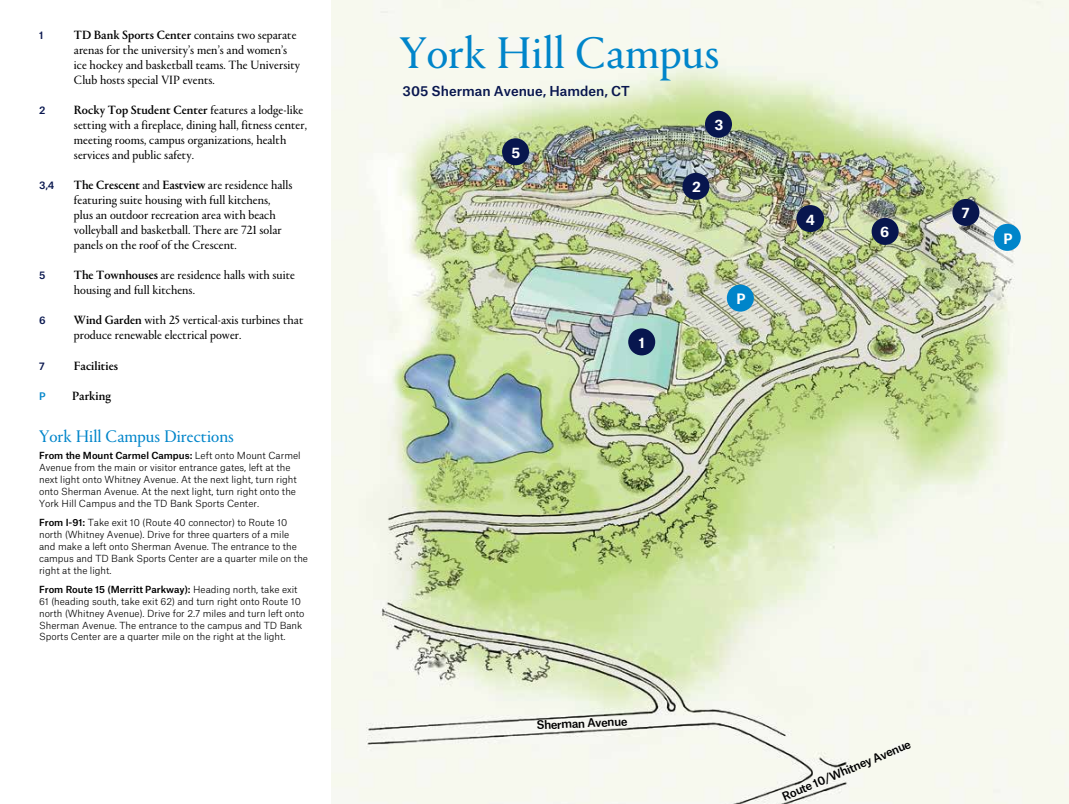
<style>
.page{position:relative;width:1069px;height:804px;background:#fff}
.page>*{position:absolute;margin:0;border:0;box-sizing:border-box;transform-origin:0 0}
.t1{font:46.25px "Portrait Q";color:#0085ca}
.t2{font:17.5px "Portrait Q";color:#0085ca}
.t3{font:700 13.75px "Atlas Grotesk";color:#fff}
.t4{font:500 13.12px "Atlas Grotesk";color:#08164e}
.t5{font:12.5px/15px "Portrait Q";color:#000}
.t6{font:500 12.5px "Portrait Q";color:#000}
.t7{font:500 11.25px "Atlas Grotesk";color:#000}
.t8{font:500 10px "Atlas Grotesk";color:#08164e}
.t9{font:500 10px "Atlas Grotesk";color:#0085ca}
.t10{font:300 9.38px/11.9px "Atlas Grotesk";color:#000}
.s1{font-weight:500}
</style>
<div class="page">
<img style="left:332px;top:0;width:736px;height:803px">
<div style="left:628px;top:328px;width:27px;height:27px;background:#08164e;border-radius:50%"></div>
<div style="left:682px;top:173px;width:27px;height:27px;background:#08164e;border-radius:50%"></div>
<div style="left:704px;top:111px;width:27px;height:27px;background:#08164e;border-radius:50%"></div>
<div style="left:502px;top:138px;width:27px;height:27px;background:#08164e;border-radius:50%"></div>
<div style="left:871px;top:218px;width:27px;height:27px;background:#08164e;border-radius:50%"></div>
<div style="left:952px;top:199px;width:27px;height:27px;background:#08164e;border-radius:50%"></div>
<div style="left:993px;top:224px;width:27px;height:27px;background:#0085ca;border-radius:50%"></div>
<div style="left:726px;top:284px;width:27px;height:27px;background:#0085ca;border-radius:50%"></div>
<div style="left:796px;top:205px;width:27px;height:27px;background:#08164e;border-radius:50%"></div>
<p class="t8" style="left:39px;top:27px;width:6px">1</p>
<h3 class="t5" style="left:74px;top:27px;width:228px"><span class="s1">TD Bank Sports Center</span> contains two separate arenas for the university’s men’s and women’s ice hockey and basketball teams. The University Club hosts special VIP events.</h3>
<p class="t8" style="left:39px;top:102px;width:8px">2</p>
<h3 class="t5" style="left:74px;top:102px;width:234px"><span class="s1">Rocky Top Student Center</span> features a lodge-like setting with a fireplace, dining hall, fitness center, meeting rooms, campus organizations, health services and public safety.</h3>
<p class="t8" style="left:39px;top:177px;width:17px">3,4</p>
<h3 class="t5" style="left:74px;top:177px;width:220px"><span class="s1">The Crescent</span> and <span class="s1">Eastview</span> are residence halls featuring suite housing with full kitchens, plus an outdoor recreation area with beach volleyball and basketball. There are 721 solar panels on the roof of the Crescent.</h3>
<p class="t8" style="left:39px;top:267px;width:8px">5</p>
<h3 class="t5" style="left:74px;top:267px;width:222px"><span class="s1">The Townhouses</span> are residence halls with suite housing and full kitchens.</h3>
<p class="t8" style="left:39px;top:312px;width:8px">6</p>
<h3 class="t5" style="left:74px;top:312px;width:231px"><span class="s1">Wind Garden</span> with 25 vertical-axis turbines that produce renewable electrical power.</h3>
<p class="t8" style="left:39px;top:358px;width:7px">7</p>
<h3 class="t6" style="left:74px;top:357px;width:46px">Facilities</h3>
<p class="t9" style="left:39px;top:388px;width:8px">P</p>
<h3 class="t6" style="left:72px;top:387px;width:40px">Parking</h3>
<h2 class="t2" style="left:39px;top:424px;width:196px">York Hill Campus Directions</h2>
<p class="t10" style="left:39px;top:448px;width:263px"><span class="s1">From the Mount Carmel Campus:</span> Left onto Mount Carmel Avenue from the main or visitor entrance gates, left at the next light onto Whitney Avenue. At the next light, turn right onto Sherman Avenue. At the next light, turn right onto the York Hill Campus and the TD Bank Sports Center.</p>
<p class="t10" style="left:39px;top:515px;width:270px"><span class="s1">From I-91:</span> Take exit 10 (Route 40 connector) to Route 10 north (Whitney Avenue). Drive for three quarters of a mile and make a left onto Sherman Avenue. The entrance to the campus and TD Bank Sports Center are a quarter mile on the right at the light.</p>
<p class="t10" style="left:39px;top:582px;width:267px"><span class="s1">From Route 15 (Merritt Parkway):</span> Heading north, take exit 61 (heading south, take exit 62) and turn right onto Route 10 north (Whitney Avenue). Drive for 2.7 miles and turn left onto Sherman Avenue. The entrance to the campus and TD Bank Sports Center are a quarter mile on the right at the light.</p>
<h1 class="t1" style="left:399px;top:23px;width:321px">York Hill Campus</h1>
<h3 class="t4" style="left:402px;top:80px;width:229px">305 Sherman Avenue, Hamden, CT</h3>
<h3 class="t3" style="left:511px;top:142px;width:10px">5</h3>
<h3 class="t3" style="left:714px;top:113px;width:10px">3</h3>
<h3 class="t3" style="left:692px;top:176px;width:10px">2</h3>
<h3 class="t3" style="left:638px;top:331px;width:7px">1</h3>
<h3 class="t3" style="left:736px;top:288px;width:11px">P</h3>
<h3 class="t3" style="left:805px;top:208px;width:11px">4</h3>
<h3 class="t3" style="left:880px;top:221px;width:11px">6</h3>
<h3 class="t3" style="left:961px;top:202px;width:9px">7</h3>
<h3 class="t3" style="left:1003px;top:227px;width:11px">P</h3>
<p class="t7" style="left:536px;top:716px;width:92px;rotate:-3deg">Sherman Avenue</p>
<p class="t7" style="left:779px;top:788px;width:140px;rotate:-23deg">Route 10/Whitney Avenue</p>
</div>
